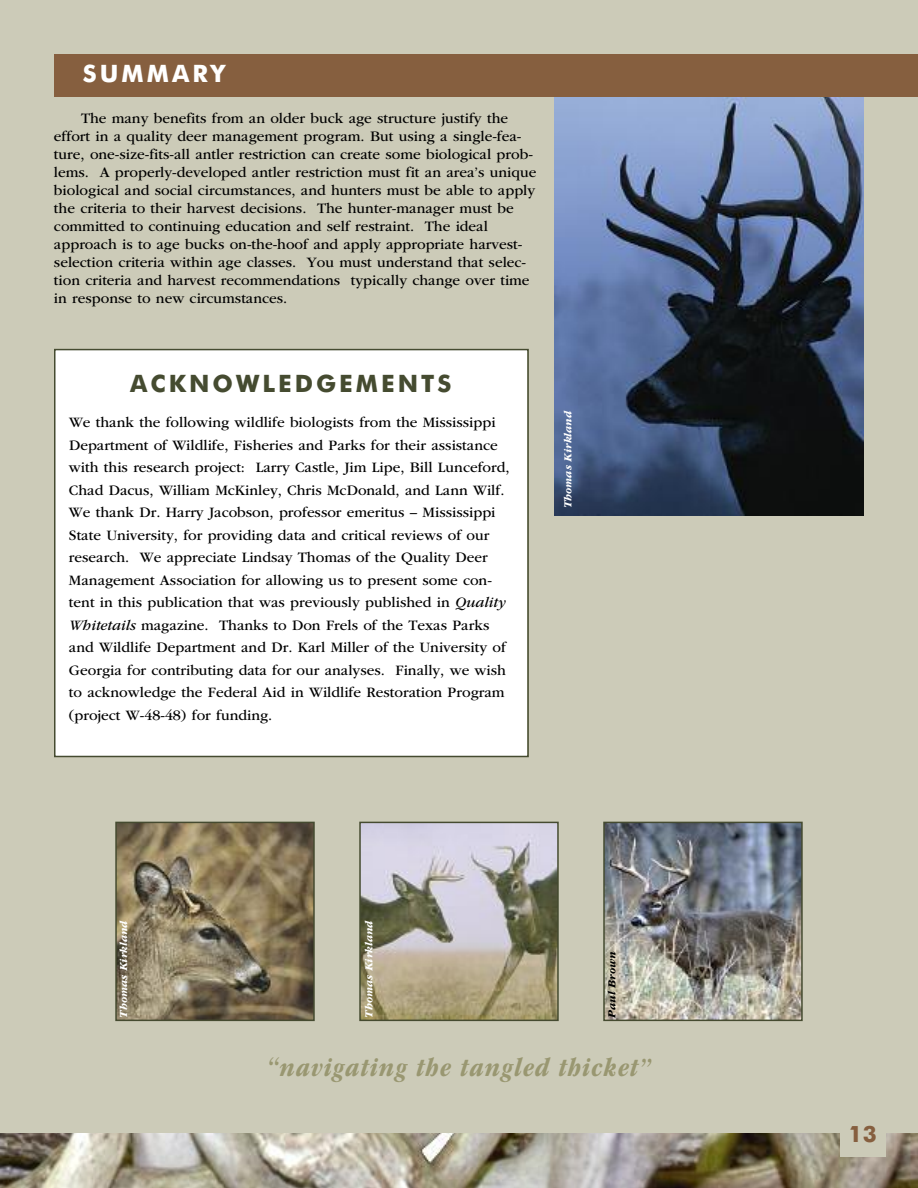
<style>
.page{position:relative;width:918px;height:1188px;background:#cccbb8}
.page>*{position:absolute;margin:0;border:0;box-sizing:border-box;transform-origin:0 0}
.t1{font:italic 700 condensed 27px "ITC Garamond Std";letter-spacing:.05em;color:#999771}
.t2{font:700 24px "Futura BT";letter-spacing:.125em;color:#454b30}
.t3{font:700 24px "Futura BT";letter-spacing:.125em;color:#fff}
.t4{font:700 22.5px "Futura BT";color:#865f3f}
.t5{font:15px/22.5px "ITC Garamond Std";color:#000}
.t6{font:italic 700 11.25px "ITC Garamond Std";color:#fff}
.t7{font:italic 700 11.25px "ITC Garamond Std";color:#000}
.s1{font-style:italic}
</style>
<div class="page">
<img style="left:555px;top:96px;width:309px;height:420px">
<img style="left:0;top:1134px;width:918px;height:54px">
<div style="left:840px;top:1111px;width:45px;height:45px;background:#cccbb8"></div>
<div style="left:54px;top:54px;width:864px;height:42px;background:#865f3f"></div>
<img style="left:118px;top:825px;width:194px;height:193px">
<div style="left:115px;top:822px;width:200px;height:199px;border:2px solid #454b30"></div>
<img style="left:362px;top:825px;width:194px;height:193px">
<div style="left:359px;top:822px;width:200px;height:199px;border:2px solid #454b30"></div>
<img style="left:606px;top:825px;width:194px;height:193px">
<div style="left:603px;top:822px;width:200px;height:199px;border:2px solid #454b30"></div>
<div style="left:56px;top:350px;width:471px;height:406px;background:#fff"></div>
<div style="left:54px;top:349px;width:475px;height:408px;border:2px solid #454b30"></div>
<h2 class="t3" style="left:83px;top:60px;width:144px">SUMMARY</h2>
<p class="t5" style="left:54px;top:111px;width:484px;line-height:18px;text-indent:27px">The many benefits from an older buck age structure justify the effort in a quality deer management program. But using a single-fea&shy;ture, one-size-fits-all antler restriction can create some biological prob&shy;lems. A properly-developed antler restriction must fit an area’s unique biological and social circumstances, and hunters must be able to apply the criteria to their harvest decisions. The hunter-manager must be committed to continuing education and self restraint. The ideal approach is to age bucks on-the-hoof and apply appropriate harvest&shy;selection criteria within age classes. You must understand that selec&shy;tion criteria and harvest recommendations typically change over time in response to new circumstances.</p>
<h2 class="t2" style="left:130px;top:369px;width:323px">ACKNOWLEDGEMENTS</h2>
<p class="t5" style="left:69px;top:413px;width:442px">We thank the following wildlife biologists from the Mississippi Department of Wildlife, Fisheries and Parks for their assistance with this research project: Larry Castle, Jim Lipe, Bill Lunceford, Chad Dacus, William McKinley, Chris McDonald, and Lann Wilf.<br>We thank Dr. Harry Jacobson, professor emeritus – Mississippi State University, for providing data and critical reviews of our research. We appreciate Lindsay Thomas of the Quality Deer Management Association for allowing us to present some con&shy;tent in this publication that was previously published in <span class="s1">Quality Whitetails</span> magazine. Thanks to Don Frels of the Texas Parks and Wildlife Department and Dr. Karl Miller of the University of Georgia for contributing data for our analyses. Finally, we wish to acknowledge the Federal Aid in Wildlife Restoration Program (project W-48-48) for funding.</p>
<p class="t6" style="left:564px;top:508px;width:99px;rotate:-90deg">Thomas Kirkland</p>
<p class="t6" style="left:120px;top:1018px;width:99px;rotate:-90deg">Thomas Kirkland</p>
<p class="t6" style="left:365px;top:1018px;width:99px;rotate:-90deg">Thomas Kirkland</p>
<p class="t7" style="left:608px;top:1018px;width:68px;rotate:-90deg">Paul Brown</p>
<h1 class="t1" style="left:267px;top:1057px;width:385px">“navigating the tangled thicket”</h1>
<h3 class="t4" style="left:849px;top:1121px;width:30px">13</h3>
</div>
